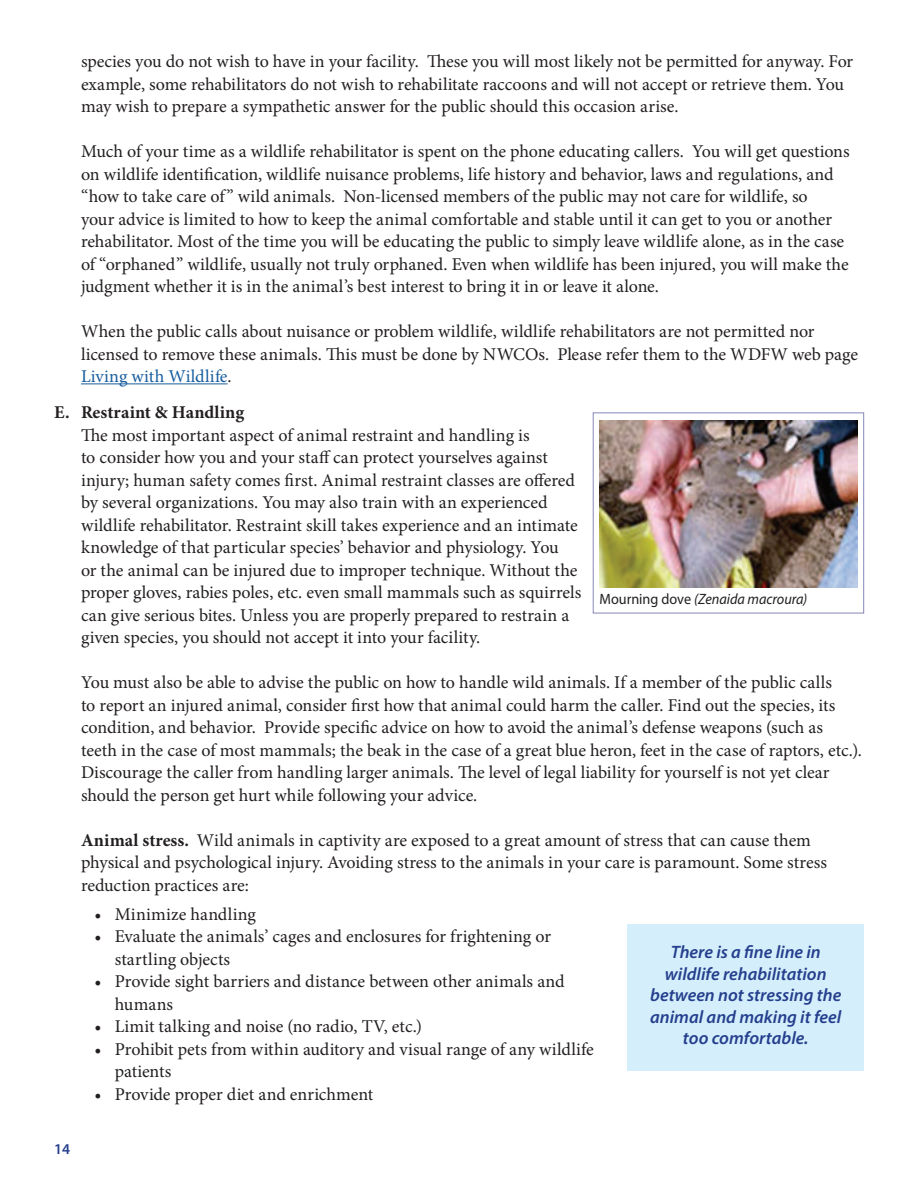
<style>
.page{position:relative;width:918px;height:1188px;background:#fff}
.page>*{position:absolute;margin:0;border:0;box-sizing:border-box;transform-origin:0 0}
.t1{font:18px/22.5px "Minion Pro";color:#231f20}
.t2{font:italic 600 18px/21.6px "Myriad Pro";color:#253f8e;text-align:center}
.t3{font:700 18px "Minion Pro";letter-spacing:.005em;color:#231f20}
.t4{font:italic 15px "Myriad Pro";color:#231f20;scale:.95 1}
.t5{font:600 15px "Myriad Pro";color:#253f8e}
.s1{color:#175d9e}
.s2{font-weight:700}
.s3{font-style:normal}
</style>
<div class="page">
<hr style="left:81px;top:383px;width:147px;height:1px;background:#175d9e">
<img style="left:600px;top:420px;width:257px;height:167px">
<div style="left:593px;top:412px;width:271px;height:201px;border:1px solid #8688ba"></div>
<div style="left:627px;top:924px;width:237px;height:147px;background:#d4effb"></div>
<p class="t1" style="left:81px;top:50px;width:774px">species you do not wish to have in your facility. These you will most likely not be permitted for anyway. For example, some rehabilitators do not wish to rehabilitate raccoons and will not accept or retrieve them. You may wish to prepare a sympathetic answer for the public should this occasion arise.</p>
<p class="t1" style="left:81px;top:140px;width:770px">Much of your time as a wildlife rehabilitator is spent on the phone educating callers. You will get questions on wildlife identification, wildlife nuisance problems, life history and behavior, laws and regulations, and “how to take care of” wild animals. Non-licensed members of the public may not care for wildlife, so<br>your advice is limited to how to keep the animal comfortable and stable until it can get to you or another rehabilitator. Most of the time you will be educating the public to simply leave wildlife alone, as in the case of “orphaned” wildlife, usually not truly orphaned. Even when wildlife has been injured, you will make the judgment whether it is in the animal’s best interest to bring it in or leave it alone.</p>
<p class="t1" style="left:81px;top:320px;width:779px">When the public calls about nuisance or problem wildlife, wildlife rehabilitators are not permitted nor licensed to remove these animals. This must be done by NWCOs. Please refer them to the WDFW web page<br><span class="s1">Living with Wildlife</span>.</p>
<p class="t3" style="left:54px;top:400px;width:192px">E. Restraint &amp; Handling</p>
<p class="t1" style="left:81px;top:424px;width:502px">The most important aspect of animal restraint and handling is<br>to consider how you and your staff can protect yourselves against injury; human safety comes first. Animal restraint classes are offered by several organizations. You may also train with an experienced wildlife rehabilitator. Restraint skill takes experience and an intimate knowledge of that particular species’ behavior and physiology. You<br>or the animal can be injured due to improper technique. Without the proper gloves, rabies poles, etc. even small mammals such as squirrels can give serious bites. Unless you are properly prepared to restrain a given species, you should not accept it into your facility.</p>
<p class="t1" style="left:81px;top:671px;width:782px">You must also be able to advise the public on how to handle wild animals. If a member of the public calls<br>to report an injured animal, consider first how that animal could harm the caller. Find out the species, its condition, and behavior. Provide specific advice on how to avoid the animal’s defense weapons (such as teeth in the case of most mammals; the beak in the case of a great blue heron, feet in the case of raptors, etc.).<br>Discourage the caller from handling larger animals. The level of legal liability for yourself is not yet clear should the person get hurt while following your advice.</p>
<p class="t1" style="left:81px;top:829px;width:748px"><span class="s2">Animal stress.</span> Wild animals in captivity are exposed to a great amount of stress that can cause them physical and psychological injury. Avoiding stress to the animals in your care is paramount. Some stress reduction practices are:</p>
<p class="t1" style="left:94px;top:903px;width:163px">• Minimize handling</p>
<p class="t1" style="left:115px;top:925px;width:438px;text-indent:-20px">• Evaluate the animals’ cages and enclosures for frightening or startling objects</p>
<p class="t1" style="left:115px;top:970px;width:451px;text-indent:-20px">• Provide sight barriers and distance between other animals and humans</p>
<p class="t1" style="left:94px;top:1015px;width:329px">• Limit talking and noise (no radio, TV, etc.)</p>
<p class="t1" style="left:115px;top:1038px;width:481px;text-indent:-20px">• Prohibit pets from within auditory and visual range of any wildlife patients</p>
<p class="t1" style="left:94px;top:1083px;width:280px">• Provide proper diet and enrichment</p>
<p class="t4" style="left:600px;top:590px;width:220px"><span class="s3">Mourning dove</span> (Zenaida macroura)</p>
<p class="t2" style="left:650px;top:941px;width:193px">There is a fine line in wildlife rehabilitation between not stressing the animal and making it feel too comfortable.</p>
<p class="t5" style="left:54px;top:1140px;width:18px">14</p>
</div>
